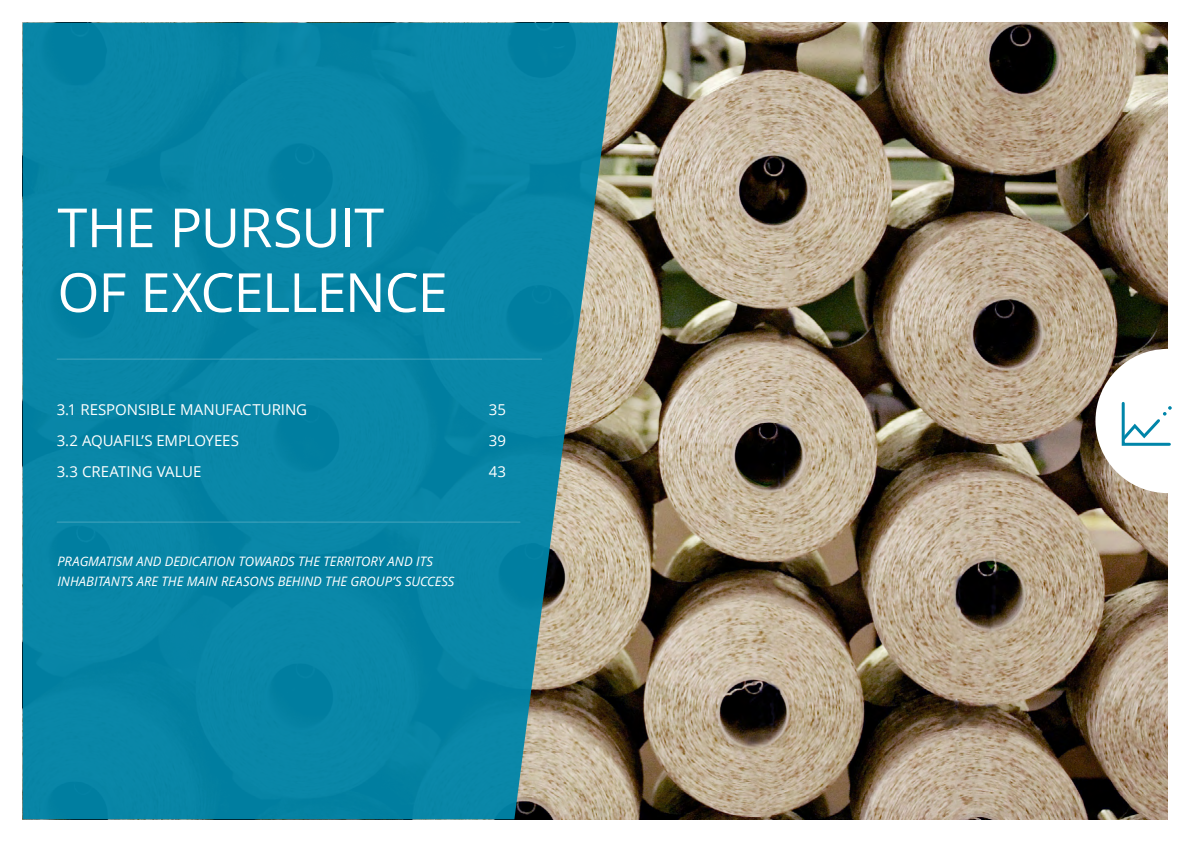
<style>
.page{position:relative;width:1191px;height:842px;background:#fff}
.page>*{position:absolute;margin:0;border:0;box-sizing:border-box;transform-origin:0 0}
.t1{font:54px/64.8px "Open Sans";letter-spacing:-.02em;color:#fff}
.t2{font:15px "Open Sans";letter-spacing:-.005em;color:#fff}
.t3{font:italic 13px/20px "Open Sans";color:#fff}
</style>
<div class="page">
<img style="left:618px;top:23px;width:549px;height:796px">
<svg style="left:23px;top:23px;width:595px;height:796px;background:#1687a3"></svg>
<hr style="left:57px;top:359px;width:485px;height:1px;background:#fff">
<hr style="left:57px;top:522px;width:463px;height:1px;background:#fff">
<svg style="left:1095px;top:349px;width:77px;height:144px"></svg>
<h1 class="t1" style="left:57px;top:194px;width:392px">THE PURSUIT<br>OF EXCELLENCE</h1>
<p class="t2" style="left:57px;top:399px;width:252px">3.1 RESPONSIBLE MANUFACTURING</p>
<p class="t2" style="left:489px;top:399px;width:19px">35</p>
<p class="t2" style="left:57px;top:430px;width:184px">3.2 AQUAFIL’S EMPLOYEES</p>
<p class="t2" style="left:489px;top:430px;width:19px">39</p>
<p class="t2" style="left:57px;top:461px;width:146px">3.3 CREATING VALUE</p>
<p class="t2" style="left:489px;top:461px;width:19px">43</p>
<p class="t3" style="left:57px;top:551px;width:398px">PRAGMATISM AND DEDICATION TOWARDS THE TERRITORY AND ITS<br>INHABITANTS ARE THE MAIN REASONS BEHIND THE GROUP’S SUCCESS</p>
</div>
